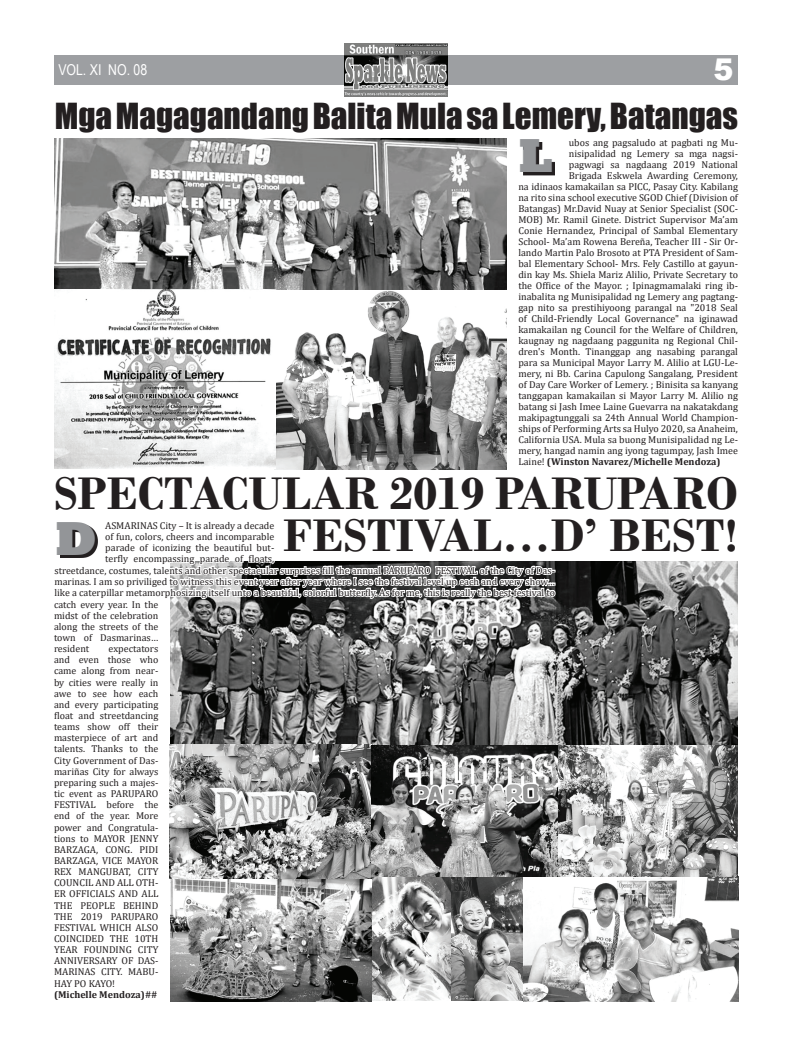
<style>
.page{position:relative;width:792px;height:1044px;background:#fff}
.page>*{position:absolute;margin:0;border:0;box-sizing:border-box;transform-origin:0 0}
.t1{font:800 49px "Rockwell";color:#939598}
.t2{font:700 48px/42px "Bodoni";color:#231f20;text-align:right}
.t3{font:33px "Impact";color:#231f20}
.t4{font:900 30px "Arial";color:#fff}
.t5{font:15px "Arial Narrow";color:#fff}
.t6{font:10px/11px "Cambria";color:#231f20;text-align:justify}
.t7{font:700 10px "Cambria";color:#231f20}
.s1{font-weight:700}
</style>
<div class="page">
<img style="left:55px;top:138px;width:452px;height:152px">
<img style="left:54px;top:290px;width:453px;height:179px">
<img style="left:557px;top:562px;width:181px;height:183px">
<div style="left:54px;top:55px;width:684px;height:30px;background:#9d9fa2"></div>
<img style="left:345px;top:44px;width:102px;height:52px">
<svg style="left:523px;top:142px;width:32px;height:33px"></svg>
<img style="left:557px;top:745px;width:181px;height:257px">
<svg style="left:60px;top:524px;width:497px;height:478px"></svg>
<h3 class="t5" style="left:59px;top:58px;width:94px">VOL. VII NO. 22</h3>
<h3 class="t4" style="left:714px;top:47px;width:22px">53</h3>
<h3 class="t3" style="left:55px;top:91px;width:685px">Mga Magagandang Balita Mula sa Lemery, Batangas</h3>
<p class="t6" style="left:569px;top:137px;width:171px">ubos ang pagsaludo at pagbati ng Mu&shy;nisipalidad ng Lemery sa mga nagsi&shy;pagwagi sa nagdaang 2019 National</p>
<h3 class="t5" style="left:90px;top:59px;width:59px">X NO. 08</h3>
<h1 class="t1" style="left:518px;top:128px;width:36px">L</h1>
<p class="t6" style="left:518px;top:170px;width:221px;text-indent:50px">Brigada Eskwela Awarding Ceremony, na idinaos kamakailan sa PICC, Pasay City. Kabilang na rito sina school executive SGOD Chief (Division of Batangas) Mr.David Nuay at Senior Specialist (SOC-MOB) Mr. Ramil Ginete. District Supervisor Ma’am Conie Hernandez, Principal of Sambal Elementary School- Ma’am Rowena Bereña, Teacher III - Sir Or&shy;lando Martin Palo Brosoto at PTA President of Sam&shy;bal Elementary School- Mrs. Fely Castillo at gayun&shy;din kay Ms. Shiela Mariz Alilio, Private Secretary to the Office of the Mayor. ; Ipinagmamalaki ring ib&shy;inabalita ng Munisipalidad ng Lemery ang pagtang&shy;gap nito sa prestihiyoong parangal na "2018 Seal of Child-Friendly Local Governance" na iginawad kamakailan ng Council for the Welfare of Children, kaugnay ng nagdaang paggunita ng Regional Chil&shy;dren's Month. Tinanggap ang nasabing parangal para sa Municipal Mayor Larry M. Alilio at LGU-Le&shy;mery, ni Bb. Carina Capulong Sangalang, President of Day Care Worker of Lemery. ; Binisita sa kanyang tanggapan kamakailan si Mayor Larry M. Alilio ng batang si Jash Imee Laine Guevarra na nakatakdang makipagtunggali sa 24th Annual World Champion&shy;ships of Performing Arts sa Hulyo 2020, sa Anaheim, California USA. Mula sa buong Munisipalidad ng Le&shy;mery, hangad namin ang iyong tagumpay, Jash Imee Laine! <span class="s1">(Winston Navarez/Michelle Mendoza)</span></p>
<h2 class="t2" style="left:54px;top:472px;width:685px">SPECTACULAR 2019 PARUPARO<br>FESTIVAL…D’ BEST!</h2>
<h1 class="t1" style="left:55px;top:510px;width:44px">D</h1>
<p class="t6" style="left:105px;top:520px;width:171px">ASMARINAS City – It is already a decade of fun, colors, cheers and incomparable parade of iconizing the beautiful but-</p>
<p class="t6" style="left:105px;top:553px;width:171px">terfly encompassing parade of floats,</p>
<p class="t6" style="left:54px;top:598px;width:106px">catch every year. In the midst of the celebration along the streets of the town of Dasmarinas… resident</p>
<p class="t6" style="left:54px;top:565px;width:502px">streetdance, costumes, talents and other spectacular surprises fill the annual PARUPARO FESTIVAL of the City of Das&shy;marinas. I am so priviliged to witness this event year after year where I see the festival level up each and every show… like a caterpillar metamorphosizing itself unto a beautiful, colorful butterfly. As for me, this is really the best festival to</p>
<p class="t6" style="left:54px;top:643px;width:106px;text-indent:55px">expectators and even those who came along from near&shy;by cities were really in awe to see how each and every participating float and streetdancing teams show off their masterpiece of art and talents. Thanks to the City Government of Das&shy;mariñas City for always preparing such a majes&shy;tic event as PARUPARO FESTIVAL before the end of the year. More power and Congratula&shy;tions to MAYOR JENNY BARZAGA, CONG. PIDI BARZAGA, VICE MAYOR REX MANGUBAT, CITY COUNCIL AND ALL OTH-ER OFFICIALS AND ALL THE PEOPLE BEHIND THE 2019 PARUPARO FESTIVAL WHICH ALSO COINCIDED THE 10TH YEAR FOUNDING CITY ANNIVERSARY OF DAS-MARINAS CITY. MABU-HAY PO KAYO!</p>
<p class="t7" style="left:54px;top:987px;width:105px">(Michelle Mendoza)##</p>
</div>
